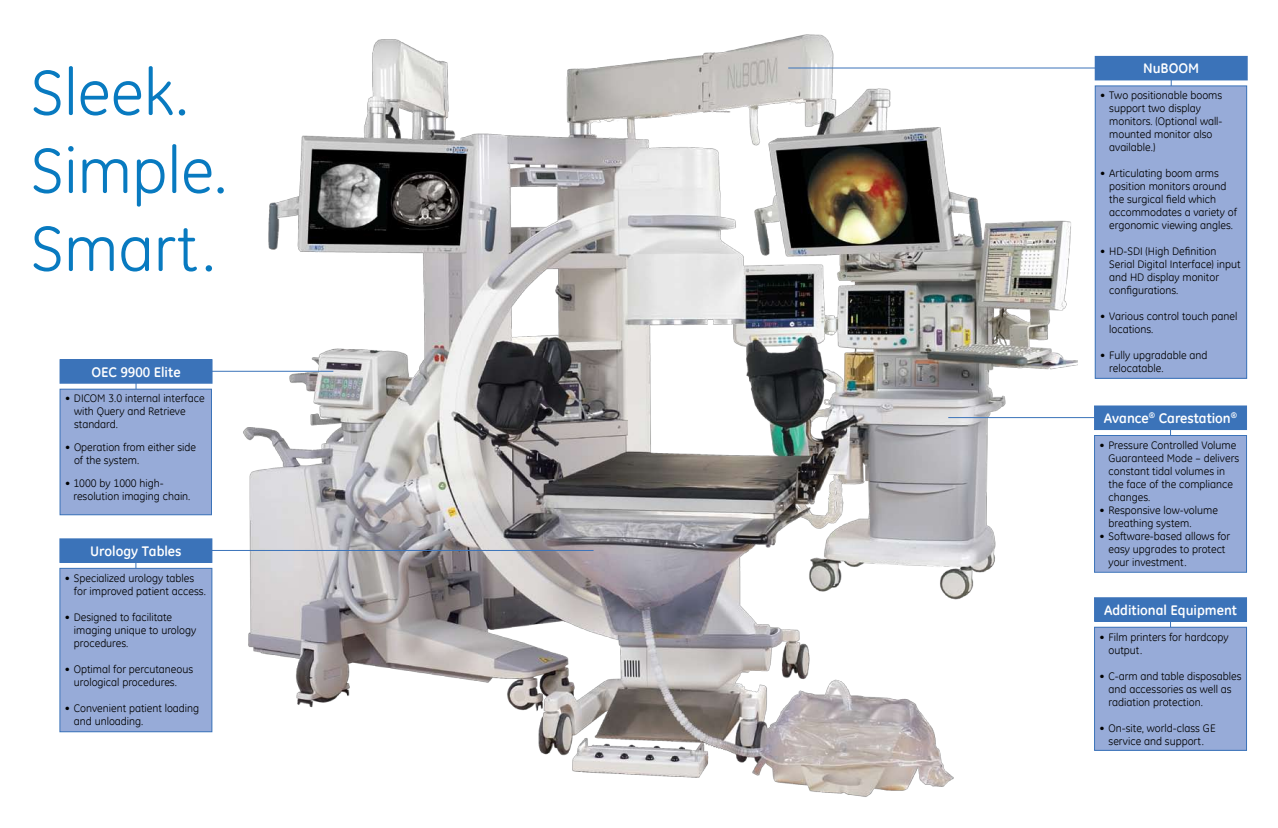
<style>
.page{position:relative;width:1278px;height:828px;background:#fff}
.page>*{position:absolute;margin:0;border:0;box-sizing:border-box;transform-origin:0 0}
.t1{font:65px/78px "GE Inspira";color:#087ac0}
.t2{font:700 14px "GE Inspira";color:#fff}
.t3{font:11px/13px "GE Inspira";color:#000}
</style>
<div class="page">
<hr style="left:1170px;top:419px;width:1px;height:63px;background:#3b73b9">
<hr style="left:1170px;top:612px;width:1px;height:64px;background:#3b73b9">
<hr style="left:135px;top:549px;width:1px;height:63px;background:#3b73b9">
<img style="left:213px;top:34px;width:865px;height:763px">
<hr style="left:136px;top:375px;width:1px;height:63px;background:#3b73b9">
<hr style="left:199px;top:371px;width:134px;height:1px;background:#3b73b9">
<div style="left:60px;top:389px;width:151px;height:126px;background:#97abd8"></div>
<div style="left:60px;top:389px;width:152px;height:126px;border:1px solid #3b73b9"></div>
<div style="left:60px;top:360px;width:152px;height:23px;background:#3b73b9"></div>
<div style="left:60px;top:359px;width:153px;height:25px;border:1px solid #3b73b9"></div>
<hr style="left:1171px;top:66px;width:1px;height:63px;background:#3b73b9">
<hr style="left:788px;top:68px;width:311px;height:1px;background:#3b73b9">
<div style="left:1095px;top:86px;width:152px;height:292px;background:#97abd8"></div>
<div style="left:1095px;top:85px;width:152px;height:294px;border:1px solid #3b73b9"></div>
<div style="left:1095px;top:56px;width:152px;height:24px;background:#3b73b9"></div>
<hr style="left:948px;top:417px;width:151px;height:1px;background:#3b73b9">
<div style="left:1095px;top:436px;width:152px;height:136px;background:#97abd8"></div>
<div style="left:1094px;top:435px;width:153px;height:138px;border:1px solid #3b73b9"></div>
<div style="left:1095px;top:406px;width:152px;height:24px;background:#3b73b9"></div>
<hr style="left:210px;top:550px;width:384px;height:1px;background:#3b73b9">
<div style="left:60px;top:568px;width:152px;height:164px;background:#97abd8"></div>
<div style="left:59px;top:568px;width:153px;height:164px;border:1px solid #3b73b9"></div>
<div style="left:60px;top:539px;width:152px;height:23px;background:#3b73b9"></div>
<div style="left:59px;top:538px;width:153px;height:25px;border:1px solid #3b73b9"></div>
<div style="left:1095px;top:627px;width:152px;height:123px;background:#97abd8"></div>
<div style="left:1094px;top:627px;width:153px;height:124px;border:1px solid #3b73b9"></div>
<div style="left:1095px;top:598px;width:152px;height:23px;background:#3b73b9"></div>
<div style="left:1094px;top:597px;width:153px;height:25px;border:1px solid #3b73b9"></div>
<h1 class="t1" style="left:31px;top:52px;width:198px">Sleek.<br>Simple.<br>Smart.</h1>
<p class="t2" style="left:91px;top:363px;width:91px">OEC 9900 Elite</p>
<p class="t3" style="left:74px;top:392px;width:132px;text-indent:-9px">• DICOM 3.0 internal interface with Query and Retrieve standard.</p>
<p class="t3" style="left:74px;top:441px;width:124px;text-indent:-9px">• Operation from either side of the system.</p>
<p class="t3" style="left:73px;top:477px;width:119px;text-indent:-8px">• 1000 by 1000 high&shy;resolution imaging chain.</p>
<p class="t2" style="left:90px;top:542px;width:93px">Urology Tables</p>
<p class="t3" style="left:74px;top:571px;width:133px;text-indent:-9px">• Specialized urology tables for improved patient access.</p>
<p class="t3" style="left:74px;top:610px;width:124px;text-indent:-9px">• Designed to facilitate imaging unique to urology procedures.</p>
<p class="t3" style="left:74px;top:662px;width:121px;text-indent:-9px">• Optimal for percutaneous urological procedures.</p>
<p class="t3" style="left:74px;top:701px;width:127px;text-indent:-9px">• Convenient patient loading and unloading.</p>
<p class="t2" style="left:1143px;top:60px;width:58px">NuBOOM</p>
<p class="t3" style="left:1109px;top:89px;width:115px;text-indent:-9px">• Two positionable booms support two display monitors. (Optional wall&shy;mounted monitor also available.)</p>
<p class="t3" style="left:1109px;top:167px;width:129px;text-indent:-9px">• Articulating boom arms position monitors around the surgical field which accommodates a variety of ergonomic viewing angles.</p>
<p class="t3" style="left:1109px;top:245px;width:133px;text-indent:-9px">• HD-SDI (High Definition<br>Serial Digital Interface) input and HD display monitor configurations.</p>
<p class="t3" style="left:1109px;top:310px;width:130px;text-indent:-9px">• Various control touch panel locations.</p>
<p class="t3" style="left:1109px;top:349px;width:100px;text-indent:-9px">• Fully upgradable and relocatable.</p>
<p class="t2" style="left:1104px;top:409px;width:135px">Avance<sup>®</sup> Carestation<sup>®</sup></p>
<p class="t3" style="left:1109px;top:438px;width:132px;text-indent:-9px">• Pressure Controlled Volume<br>Guaranteed Mode – delivers constant tidal volumes in the face of the compliance changes.</p>
<p class="t3" style="left:1109px;top:503px;width:111px;text-indent:-9px">• Responsive low-volume breathing system.</p>
<p class="t3" style="left:1109px;top:529px;width:123px;text-indent:-9px">• Software-based allows for easy upgrades to protect your investment.</p>
<p class="t2" style="left:1104px;top:601px;width:134px">Additional Equipment</p>
<p class="t3" style="left:1109px;top:630px;width:122px;text-indent:-9px">• Film printers for hardcopy output.</p>
<p class="t3" style="left:1109px;top:669px;width:135px;text-indent:-9px">• C-arm and table disposables and accessories as well as radiation protection.</p>
<p class="t3" style="left:1100px;top:721px;width:117px;text-align:center">• On-site, world-class GE service and support.</p>
</div>
